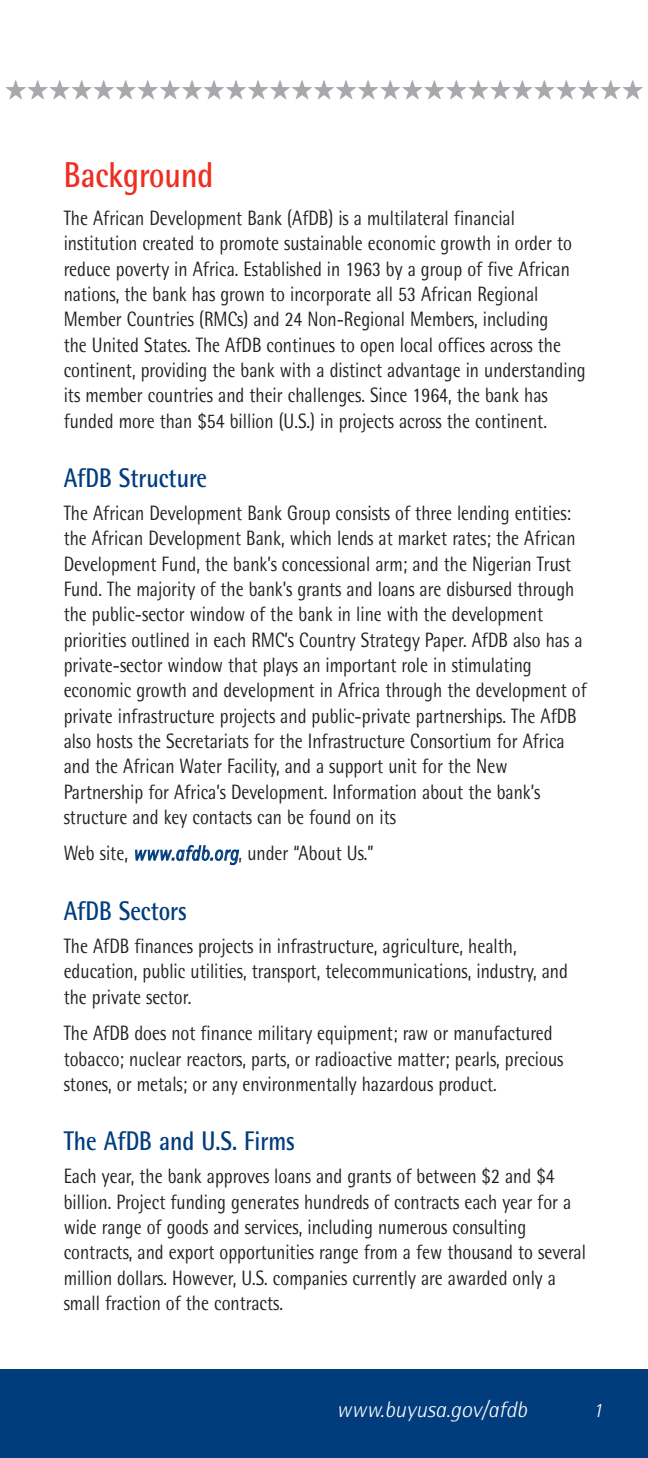
<style>
.page{position:relative;width:648px;height:1458px;background:#fff}
.page>*{position:absolute;margin:0;border:0;box-sizing:border-box;transform-origin:0 0}
.t1{font:700 36px "Rotis Semi Sans";color:#ee2e22;scale:.85 1}
.t2{font:700 27px "Rotis Semi Sans";color:#013d7d;scale:.85 1}
.t3{font:27px "Zapf Dingbats";color:#a8a9ad}
.t4{font:italic 300 22.5px "Rotis Semi Sans";color:#fff}
.t5{font:20.7px/25.4px "Rotis Semi Sans";color:#231f20;scale:.85 1}
.t6{font:italic 300 20.25px "Rotis Semi Sans";color:#fff}
.s1{font-style:italic;color:#013d7d}
</style>
<div class="page">
<div style="left:0;top:1369px;width:648px;height:89px;background:#013d7d"></div>
<h2 class="t3" style="left:5px;top:74px;width:640px">★★★★★★★★★★★★★★★★★★★★★★★★★★★★★</h2>
<h1 class="t1" style="left:64px;top:162px;width:178px">Background</h1>
<p class="t5" style="left:64px;top:207px;width:616px">The African Development Bank (AfDB) is a multilateral financial institution created to promote sustainable economic growth in order to reduce poverty in Africa. Established in 1963 by a group of five African nations, the bank has grown to incorporate all 53 African Regional Member Countries (RMCs) and 24 Non-Regional Members, including<br>the United States. The AfDB continues to open local offices across the continent, providing the bank with a distinct advantage in understanding its member countries and their challenges. Since 1964, the bank has funded more than $54 billion (U.S.) in projects across the continent.</p>
<h2 class="t2" style="left:64px;top:468px;width:170px">AfDB Structure</h2>
<p class="t5" style="left:64px;top:502px;width:617px">The African Development Bank Group consists of three lending entities: the African Development Bank, which lends at market rates; the African Development Fund, the bank’s concessional arm; and the Nigerian Trust Fund. The majority of the bank’s grants and loans are disbursed through the public-sector window of the bank in line with the development priorities outlined in each RMC’s Country Strategy Paper. AfDB also has a private-sector window that plays an important role in stimulating economic growth and development in Africa through the development of private infrastructure projects and public-private partnerships. The AfDB also hosts the Secretariats for the Infrastructure Consortium for Africa and the African Water Facility, and a support unit for the New Partnership for Africa’s Development. Information about the bank’s structure and key contacts can be found on its</p>
<p class="t5" style="left:64px;top:843px;width:366px">Web site, <span class="s1">www.afdb.org</span>, under “About Us.”</p>
<h2 class="t2" style="left:64px;top:901px;width:147px">AfDB Sectors</h2>
<p class="t5" style="left:64px;top:935px;width:595px">The AfDB finances projects in infrastructure, agriculture, health, education, public utilities, transport, telecommunications, industry, and the private sector.</p>
<p class="t5" style="left:64px;top:1023px;width:589px">The AfDB does not finance military equipment; raw or manufactured tobacco; nuclear reactors, parts, or radioactive matter; pearls, precious stones, or metals; or any environmentally hazardous product.</p>
<h2 class="t2" style="left:64px;top:1131px;width:274px">The AfDB and U.S. Firms</h2>
<p class="t5" style="left:64px;top:1166px;width:616px">Each year, the bank approves loans and grants of between $2 and $4 billion. Project funding generates hundreds of contracts each year for a wide range of goods and services, including numerous consulting contracts, and export opportunities range from a few thousand to several million dollars. However, U.S. companies currently are awarded only a small fraction of the contracts.</p>
<p class="t4" style="left:337px;top:1402px;width:192px">www.buyusa.gov/afdb</p>
<p class="t6" style="left:593px;top:1403px;width:11px">1</p>
</div>
